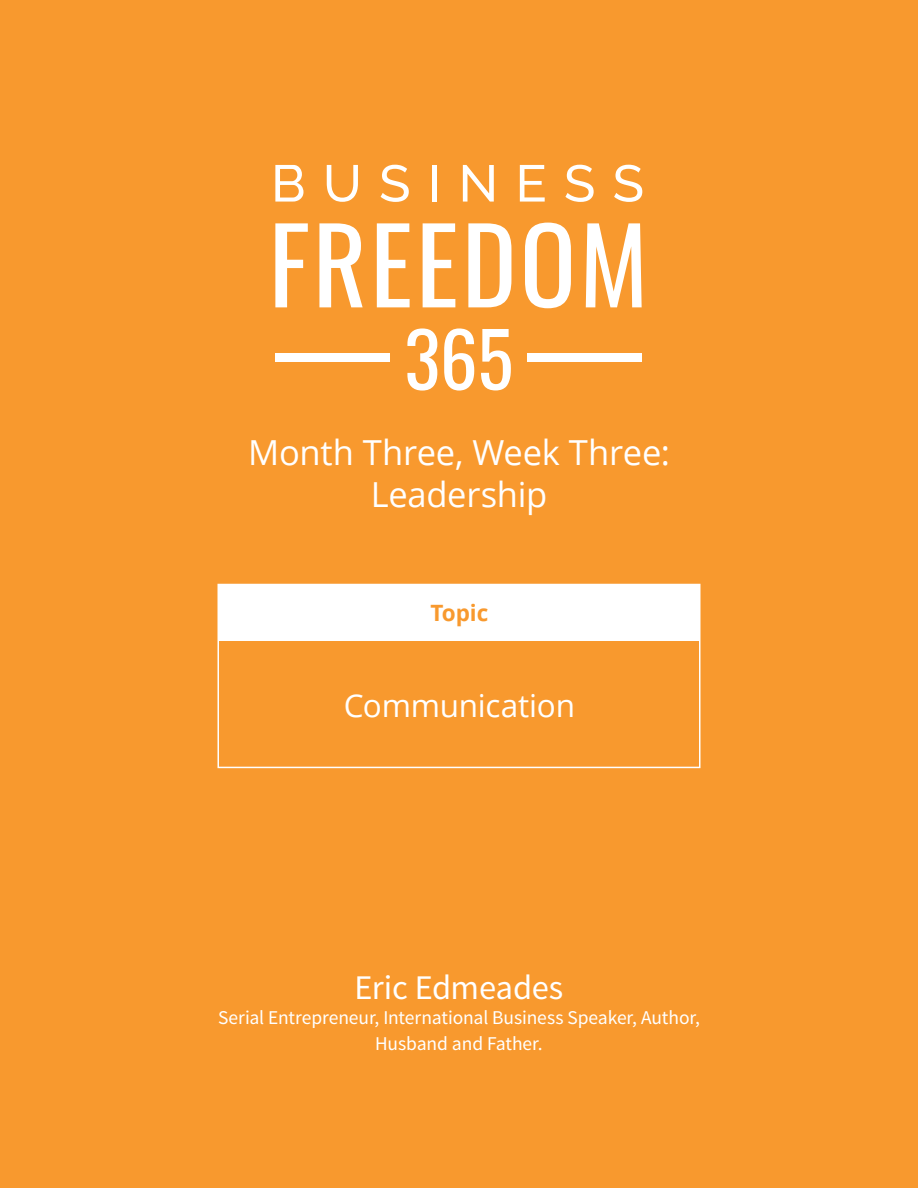
<style>
.page{position:relative;width:918px;height:1188px;background:#f8992e}
.page>*{position:absolute;margin:0;border:0;box-sizing:border-box;transform-origin:0 0}
.t1{font:75.15px "Oswald";color:#fff}
.t2{font:34.5px/42px "Open Sans";letter-spacing:-.01em;color:#fff;text-align:center}
.t3{font:34.5px "Source Sans Pro";letter-spacing:-.01em;color:#fff}
.t4{font:31.5px "Open Sans";letter-spacing:-.01em;color:#fff}
.t5{font:700 22.5px "Open Sans";letter-spacing:-.005em;color:#f8992e}
.t6{font:19.5px/25.5px "Source Sans Pro";letter-spacing:-.005em;color:#fff;text-align:center}
</style>
<div class="page">
<svg style="left:275px;top:165px;width:28px;height:37px"></svg>
<svg style="left:327px;top:165px;width:31px;height:37px"></svg>
<svg style="left:381px;top:165px;width:28px;height:37px"></svg>
<div style="left:432px;top:165px;width:5px;height:37px;background:#fff"></div>
<svg style="left:463px;top:165px;width:31px;height:37px"></svg>
<svg style="left:520px;top:165px;width:25px;height:37px"></svg>
<svg style="left:565px;top:165px;width:29px;height:37px"></svg>
<svg style="left:614px;top:165px;width:28px;height:37px"></svg>
<svg style="left:275px;top:223px;width:33px;height:84px"></svg>
<svg style="left:319px;top:223px;width:44px;height:84px"></svg>
<svg style="left:377px;top:223px;width:33px;height:84px"></svg>
<svg style="left:423px;top:223px;width:32px;height:84px"></svg>
<svg style="left:468px;top:223px;width:43px;height:84px"></svg>
<svg style="left:525px;top:223px;width:46px;height:85px"></svg>
<svg style="left:586px;top:223px;width:56px;height:84px"></svg>
<div style="left:275px;top:353px;width:115px;height:8px;background:#fff"></div>
<div style="left:527px;top:353px;width:115px;height:8px;background:#fff"></div>
<div style="left:218px;top:584px;width:482px;height:184px;border:2px solid #fff"></div>
<div style="left:218px;top:585px;width:482px;height:56px;background:#fff"></div>
<h1 class="t1" style="left:404px;top:307px;width:110px">365</h1>
<h2 class="t2" style="left:248px;top:430px;width:423px">Month Three, Week Three:<br>Leadership</h2>
<p class="t5" style="left:430px;top:597px;width:59px">Topic</p>
<h3 class="t4" style="left:344px;top:683px;width:233px">Communication</h3>
<h2 class="t3" style="left:355px;top:966px;width:210px">Eric Edmeades</h2>
<p class="t6" style="left:218px;top:1005px;width:483px">Serial Entrepreneur, International Business Speaker, Author,<br>Husband and Father.</p>
</div>
